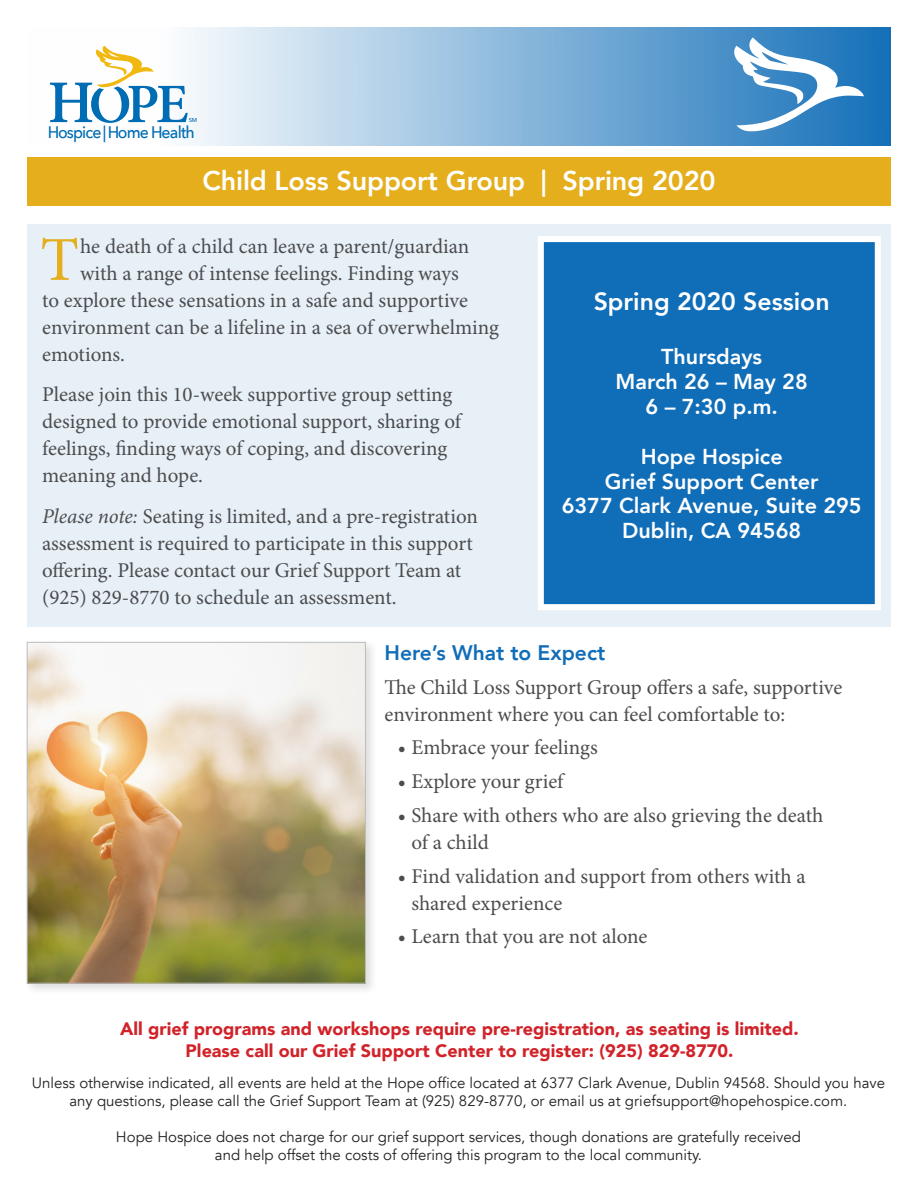
<style>
.page{position:relative;width:918px;height:1188px;background:#fff}
.page>*{position:absolute;margin:0;border:0;box-sizing:border-box;transform-origin:0 0}
.t1{font:62.55px "Minion Pro";color:#e4ae1d}
.t2{font:800 27px "Avenir";letter-spacing:-.005em;color:#fff}
.t3{font:800 24.9px "Avenir";color:#fff}
.t4{font:800 21.6px "Avenir";color:#fff}
.t5{font:21px/27px "Minion Pro";color:#4b4c4d}
.t6{font:800 21px "Avenir";color:#106db7}
.t7{font:900 18px/21.6px "Avenir";color:#d1232a;text-align:center}
.t8{font:500 16.65px "Avenir Next";letter-spacing:-.055em;color:#006cb3;scale:.95 1}
.t9{font:15px/18px "Avenir";color:#231f20;text-align:center}
.t10{font:500 5.7px "Avenir Next";color:#006cb3;scale:1.04 1}
.s1{font-style:italic}
</style>
<div class="page">
<div style="left:27px;top:27px;width:864px;height:119px;background:linear-gradient(to right,#fff,#1a73ba)"></div>
<svg style="left:50px;top:46px;width:138px;height:77px"></svg>
<div style="left:27px;top:157px;width:864px;height:49px;background:#e4ae1d"></div>
<svg style="left:734px;top:37px;width:130px;height:95px"></svg>
<div style="left:27px;top:224px;width:864px;height:402px;background:#e7f0f7"></div>
<div style="left:538px;top:236px;width:343px;height:374px;background:#106db7;border:6px solid #fff"></div>
<div style="left:24px;top:639px;width:354px;height:357px;background:#231f20;opacity:.15"></div>
<img style="left:29px;top:644px;width:335px;height:337px">
<div style="left:27px;top:642px;width:339px;height:341px;border:1px solid #bcbdc0"></div>
<p class="t10" style="left:189px;top:115px;width:10px">SM</p>
<p class="t8" style="left:48px;top:118px;width:156px">Hospice|Home Health</p>
<p class="t2" style="left:202px;top:160px;width:515px">Child Loss Support Group | Spring 2020</p>
<p class="t1" style="left:40px;top:218px;width:40px">T</p>
<p class="t5" style="left:80px;top:233px;width:391px">he death of a child can leave a parent/guardian</p>
<p class="t5" style="left:80px;top:260px;width:380px">with a range of intense feelings. Finding ways</p>
<p class="t5" style="left:42px;top:287px;width:427px">to explore these sensations in a safe and supportive</p>
<p class="t5" style="left:42px;top:314px;width:458px">environment can be a lifeline in a sea of overwhelming</p>
<p class="t5" style="left:42px;top:341px;width:84px">emotions.</p>
<p class="t5" style="left:42px;top:381px;width:420px">Please join this 10-week supportive group setting designed to provide emotional support, sharing of feelings, finding ways of coping, and discovering meaning and hope.</p>
<p class="t5" style="left:42px;top:503px;width:437px"><span class="s1">Please note:</span> Seating is limited, and a pre-registration assessment is required to participate in this support offering. Please contact our Grief Support Team at (925) 829-8770 to schedule an assessment.</p>
<p class="t3" style="left:594px;top:282px;width:238px">Spring 2020 Session</p>
<p class="t4" style="left:661px;top:340px;width:102px">Thursdays</p>
<p class="t4" style="left:616px;top:365px;width:194px">March 26 – May 28</p>
<p class="t4" style="left:646px;top:390px;width:134px">6 – 7:30 p.m.</p>
<p class="t4" style="left:641px;top:439px;width:143px">Hope Hospice</p>
<p class="t4" style="left:605px;top:464px;width:215px">Grief Support Center</p>
<p class="t4" style="left:562px;top:489px;width:301px">6377 Clark Avenue, Suite 295</p>
<p class="t4" style="left:622px;top:514px;width:181px">Dublin, CA 94568</p>
<p class="t6" style="left:384px;top:636px;width:222px">Here’s What to Expect</p>
<p class="t5" style="left:384px;top:673px;width:459px">The Child Loss Support Group offers a safe, supportive environment where you can feel comfortable to:</p>
<p class="t5" style="left:398px;top:734px;width:201px">• Embrace your feelings</p>
<p class="t5" style="left:398px;top:768px;width:167px">• Explore your grief</p>
<p class="t5" style="left:411px;top:802px;width:414px;text-indent:-14px">• Share with others who are also grieving the death of a child</p>
<p class="t5" style="left:411px;top:862px;width:396px;text-indent:-14px">• Find validation and support from others with a shared experience</p>
<p class="t5" style="left:398px;top:923px;width:251px">• Learn that you are not alone</p>
<p class="t7" style="left:120px;top:1018px;width:680px">All grief programs and workshops require pre-registration, as seating is limited.<br>Please call our Grief Support Center to register: (925) 829-8770.</p>
<p class="t9" style="left:32px;top:1075px;width:855px">Unless otherwise indicated, all events are held at the Hope office located at 6377 Clark Avenue, Dublin 94568. Should you have any questions, please call the Grief Support Team at (925) 829-8770, or email us at griefsupport@hopehospice.com.</p>
<p class="t9" style="left:116px;top:1129px;width:686px">Hope Hospice does not charge for our grief support services, though donations are gratefully received and help offset the costs of offering this program to the local community.</p>
</div>
